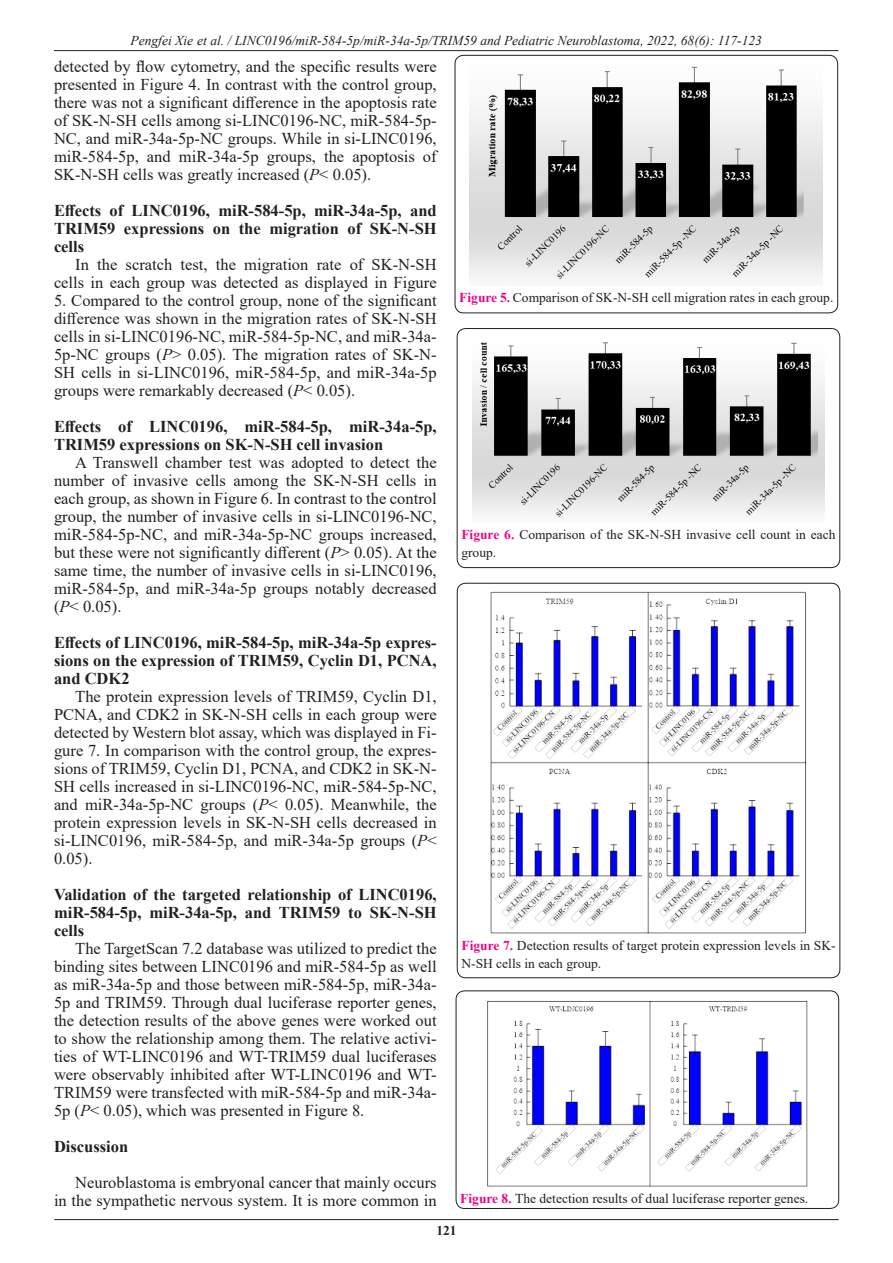
<style>
.page{position:relative;width:893px;height:1263px;background:#fff}
.page>*{position:absolute;margin:0;border:0;box-sizing:border-box;transform-origin:0 0}
.t1{font:16.5px/18px "Times New Roman";color:#231f20;text-align:justify}
.Pa7{font:700 16.5px/18px "Times New Roman";color:#231f20;text-align:justify}
.t2{font:13.5px/18px "Times New Roman";color:#231f20}
.t3{font:italic 13.5px "Times New Roman";color:#231f20}
.t4{font:700 13.5px "Times New Roman";color:#231f20}
.s1{font-style:italic}
.s2{font-weight:700;color:#ed028c}
</style>
<div class="page">
<hr style="left:54px;top:50px;width:784px;height:1px;background:#231f20">
<hr style="left:54px;top:1219px;width:785px;height:1px;background:#231f20">
<div style="left:455px;top:55px;width:383px;height:258px;border:1px solid #231f20;border-radius:9px"></div>
<img style="left:470px;top:66px;width:353px;height:213px">
<div style="left:457px;top:328px;width:383px;height:240px;border:1px solid #231f20;border-radius:9px"></div>
<div style="left:457px;top:583px;width:383px;height:395px;border:1px solid #231f20;border-radius:9px"></div>
<div style="left:456px;top:991px;width:383px;height:217px;border:1px solid #231f20;border-radius:9px"></div>
<img style="left:472px;top:342px;width:353px;height:176px">
<img style="left:490px;top:591px;width:317px;height:343px">
<img style="left:487px;top:1001px;width:321px;height:186px">
<p class="t3" style="left:130px;top:31px;width:633px">Pengfei Xie et al. / LINC0196/miR-584-5p/miR-34a-5p/TRIM59 and Pediatric Neuroblastoma, 2022, 68(6): 117-123</p>
<p class="t1" style="left:54px;top:57px;width:384px">detected by flow cytometry, and the specific results were presented in Figure 4. In contrast with the control group, there was not a significant difference in the apoptosis rate of SK-N-SH cells among si-LINC0196-NC, miR-584-5p-NC, and miR-34a-5p-NC groups. While in si-LINC0196, miR-584-5p, and miR-34a-5p groups, the apoptosis of SK-N-SH cells was greatly increased (<span class="s1">P</span>&lt; 0.05).</p>
<p class="Pa7" style="left:54px;top:201px;width:384px">Effects of LINC0196, miR-584-5p, miR-34a-5p, and TRIM59 expressions on the migration of SK-N-SH cells</p>
<p class="t1" style="left:54px;top:255px;width:384px;text-align:right">In the scratch test, the migration rate of SK-N-SH cells in each group was detected as displayed in Figure</p>
<p class="t1" style="left:54px;top:291px;width:384px">5. Compared to the control group, none of the significant difference was shown in the migration rates of SK-N-SH cells in si-LINC0196-NC, miR-584-5p-NC, and miR-34a-5p-NC groups (<span class="s1">P</span>&gt; 0.05). The migration rates of SK-N-SH cells in si-LINC0196, miR-584-5p, and miR-34a-5p groups were remarkably decreased (<span class="s1">P</span>&lt; 0.05).</p>
<p class="Pa7" style="left:54px;top:417px;width:384px">Effects of LINC0196, miR-584-5p, miR-34a-5p,<br>TRIM59 expressions on SK-N-SH cell invasion</p>
<p class="t1" style="left:54px;top:453px;width:384px;text-indent:21px">A Transwell chamber test was adopted to detect the number of invasive cells among the SK-N-SH cells in each group, as shown in Figure 6. In contrast to the control group, the number of invasive cells in si-LINC0196-NC, miR-584-5p-NC, and miR-34a-5p-NC groups increased, but these were not significantly different (<span class="s1">P</span>&gt; 0.05). At the same time, the number of invasive cells in si-LINC0196, miR-584-5p, and miR-34a-5p groups notably decreased (<span class="s1">P</span>&lt; 0.05).</p>
<p class="Pa7" style="left:54px;top:633px;width:384px">Effects of LINC0196, miR-584-5p, miR-34a-5p expres&shy;sions on the expression of TRIM59, Cyclin D1, PCNA, and CDK2</p>
<p class="t1" style="left:54px;top:687px;width:384px;text-indent:21px">The protein expression levels of TRIM59, Cyclin D1, PCNA, and CDK2 in SK-N-SH cells in each group were detected by Western blot assay, which was displayed in Fi&shy;gure 7. In comparison with the control group, the expres&shy;sions of TRIM59, Cyclin D1, PCNA, and CDK2 in SK-N-SH cells increased in si-LINC0196-NC, miR-584-5p-NC, and miR-34a-5p-NC groups (<span class="s1">P</span>&lt; 0.05). Meanwhile, the protein expression levels in SK-N-SH cells decreased in si-LINC0196, miR-584-5p, and miR-34a-5p groups (<span class="s1">P</span>&lt; 0.05).</p>
<p class="Pa7" style="left:54px;top:885px;width:384px">Validation of the targeted relationship of LINC0196, miR-584-5p, miR-34a-5p, and TRIM59 to SK-N-SH cells</p>
<p class="t1" style="left:54px;top:939px;width:384px;text-indent:21px">The TargetScan 7.2 database was utilized to predict the binding sites between LINC0196 and miR-584-5p as well as miR-34a-5p and those between miR-584-5p, miR-34a-5p and TRIM59. Through dual luciferase reporter genes, the detection results of the above genes were worked out to show the relationship among them. The relative activi&shy;ties of WT-LINC0196 and WT-TRIM59 dual luciferases were observably inhibited after WT-LINC0196 and WT-TRIM59 were transfected with miR-584-5p and miR-34a-5p (<span class="s1">P</span>&lt; 0.05), which was presented in Figure 8.</p>
<p class="Pa7" style="left:54px;top:1137px;width:76px">Discussion</p>
<p class="t1" style="left:54px;top:1173px;width:384px;text-align:right">Neuroblastoma is embryonal cancer that mainly occurs<br>in the sympathetic nervous system. It is more common in</p>
<p class="t2" style="left:459px;top:288px;width:376px"><span class="s2">Figure 5.</span> Comparison of SK-N-SH cell migration rates in each group.</p>
<p class="t2" style="left:461px;top:525px;width:376px"><span class="s2">Figure 6.</span> Comparison of the SK-N-SH invasive cell count in each group.</p>
<p class="t2" style="left:461px;top:936px;width:376px"><span class="s2">Figure 7.</span> Detection results of target protein expression levels in SK-<br>N-SH cells in each group.</p>
<p class="t2" style="left:460px;top:1189px;width:350px"><span class="s2">Figure 8.</span> The detection results of dual luciferase reporter genes.</p>
<p class="t4" style="left:436px;top:1220px;width:22px">121</p>
</div>
